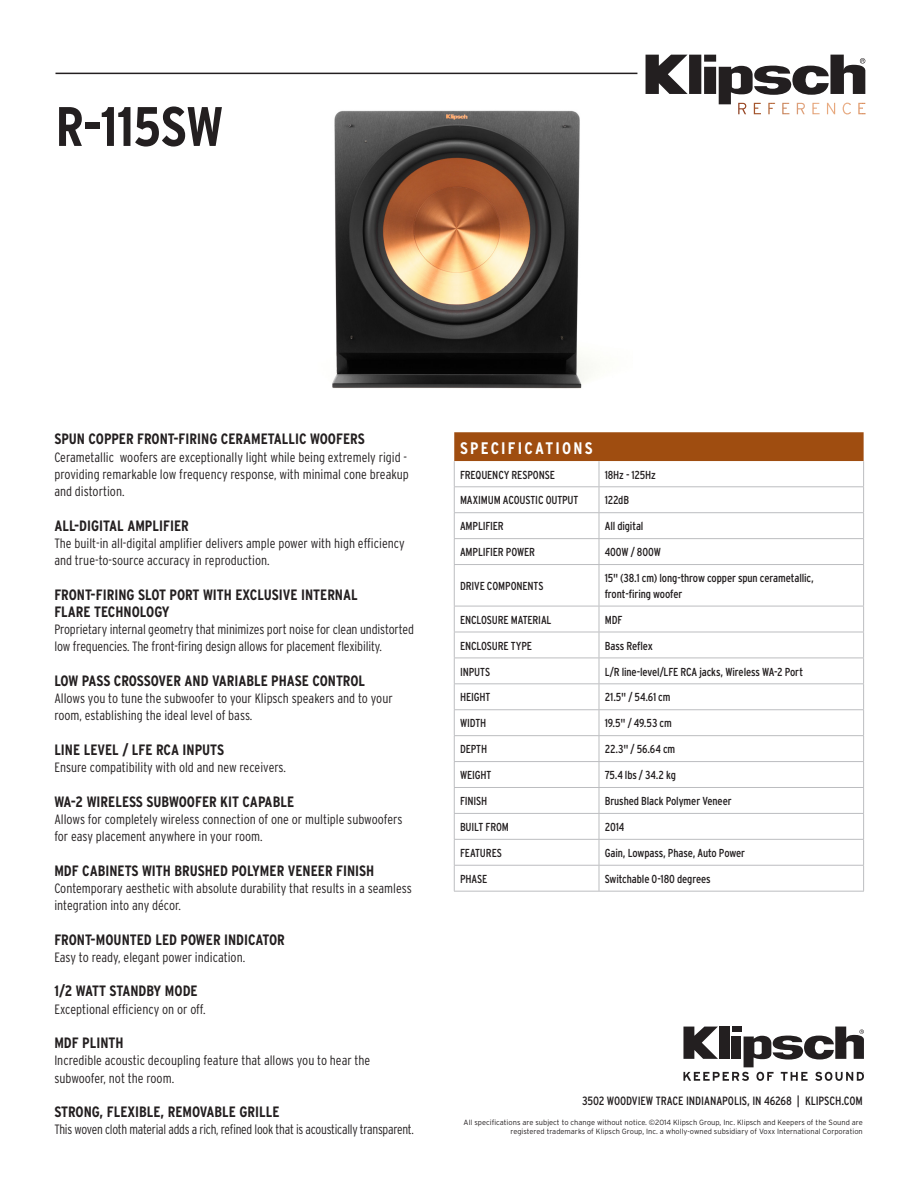
<style>
.page{position:relative;width:918px;height:1188px;background:#fff}
.page>*{position:absolute;margin:0;border:0;box-sizing:border-box;transform-origin:0 0}
.Serie_-_Black_Left{font:700 condensed 55.5px "Interstate";letter-spacing:-.015em;color:#231f20}
.Spec___Bold{font:700 condensed 16.65px "Interstate";letter-spacing:.135em;color:#fff}
.t1{font:700 condensed 15px/17.2px "Interstate";color:#231f20}
.t2{font:300 condensed 13.5px/17.2px "Interstate";color:#231f20}
.t3{font:300 condensed 13.5px "Interstate";letter-spacing:-.02em;color:#231f20;scale:.96 1}
.t4{font:condensed 12px "Interstate";letter-spacing:-.005em;color:#231f20}
.Spec___Bold-2{font:condensed 11.55px/15.5px "Interstate";letter-spacing:-.01em;color:#231f20}
.t5{font:300 7.5px/9px "Interstate";color:#231f20;text-align:right}
</style>
<div class="page">
<img style="left:281px;top:72px;width:352px;height:317px">
<hr style="left:56px;top:73px;width:581px;height:1px;background:#231f20">
<svg style="left:683px;top:1027px;width:181px;height:54px"></svg>
<svg style="left:455px;top:565px;width:144px;height:326px"></svg>
<svg style="left:600px;top:605px;width:263px;height:286px"></svg>
<hr style="left:454px;top:564px;width:145px;height:1px;background:#bcbdc0">
<hr style="left:454px;top:565px;width:1px;height:41px;background:#bcbdc0">
<hr style="left:599px;top:564px;width:265px;height:1px;background:#bcbdc0">
<hr style="left:599px;top:565px;width:1px;height:41px;background:#bcbdc0">
<hr style="left:863px;top:565px;width:1px;height:41px;background:#bcbdc0">
<hr style="left:454px;top:606px;width:145px;height:1px;background:#bcbdc0">
<hr style="left:454px;top:632px;width:145px;height:1px;background:#bcbdc0">
<svg style="left:454px;top:606px;width:1px;height:285px"></svg>
<svg style="left:599px;top:607px;width:1px;height:284px"></svg>
<svg style="left:863px;top:607px;width:1px;height:284px"></svg>
<hr style="left:599px;top:606px;width:265px;height:1px;background:#bcbdc0">
<hr style="left:599px;top:632px;width:265px;height:1px;background:#bcbdc0">
<hr style="left:454px;top:658px;width:145px;height:1px;background:#bcbdc0">
<hr style="left:599px;top:658px;width:265px;height:1px;background:#bcbdc0">
<hr style="left:454px;top:684px;width:145px;height:1px;background:#bcbdc0">
<hr style="left:599px;top:684px;width:265px;height:1px;background:#bcbdc0">
<hr style="left:454px;top:709px;width:145px;height:1px;background:#bcbdc0">
<hr style="left:599px;top:709px;width:265px;height:1px;background:#bcbdc0">
<hr style="left:454px;top:735px;width:145px;height:1px;background:#bcbdc0">
<hr style="left:599px;top:735px;width:265px;height:1px;background:#bcbdc0">
<hr style="left:454px;top:761px;width:145px;height:1px;background:#bcbdc0">
<hr style="left:599px;top:761px;width:265px;height:1px;background:#bcbdc0">
<hr style="left:454px;top:787px;width:145px;height:1px;background:#bcbdc0">
<hr style="left:599px;top:787px;width:265px;height:1px;background:#bcbdc0">
<hr style="left:454px;top:813px;width:145px;height:1px;background:#bcbdc0">
<hr style="left:599px;top:813px;width:265px;height:1px;background:#bcbdc0">
<hr style="left:454px;top:839px;width:145px;height:1px;background:#bcbdc0">
<hr style="left:599px;top:839px;width:265px;height:1px;background:#bcbdc0">
<hr style="left:454px;top:865px;width:145px;height:1px;background:#bcbdc0">
<hr style="left:599px;top:865px;width:265px;height:1px;background:#bcbdc0">
<hr style="left:454px;top:891px;width:145px;height:1px;background:#bcbdc0">
<hr style="left:599px;top:891px;width:265px;height:1px;background:#bcbdc0">
<svg style="left:454px;top:432px;width:410px;height:132px"></svg>
<hr style="left:599px;top:512px;width:265px;height:1px;background:#bcbdc0">
<svg style="left:646px;top:55px;width:219px;height:49px"></svg>
<img style="left:738px;top:103px;width:128px;height:11px">
<p class="Serie_-_Black_Left" style="left:56px;top:95px;width:169px">R-115SW</p>
<p class="t1" style="left:54px;top:430px;width:312px">SPUN COPPER FRONT-FIRING CERAMETALLIC WOOFERS</p>
<p class="t2" style="left:54px;top:448px;width:356px;text-align:justify">Cerametallic woofers are exceptionally light while being extremely rigid - providing remarkable low frequency response, with minimal cone breakup and distortion.</p>
<p class="t1" style="left:54px;top:517px;width:136px">ALL-DIGITAL AMPLIFIER</p>
<p class="t2" style="left:54px;top:534px;width:352px">The built-in all-digital amplifier delivers ample power with high efficiency and true-to-source accuracy in reproduction.</p>
<p class="t1" style="left:54px;top:586px;width:305px">FRONT-FIRING SLOT PORT WITH EXCLUSIVE INTERNAL<br>FLARE TECHNOLOGY</p>
<p class="t2" style="left:54px;top:621px;width:361px">Proprietary internal geometry that minimizes port noise for clean undistorted low frequencies. The front-firing design allows for placement flexibility.</p>
<p class="t1" style="left:54px;top:672px;width:312px">LOW PASS CROSSOVER AND VARIABLE PHASE CONTROL</p>
<p class="t2" style="left:54px;top:690px;width:340px">Allows you to tune the subwoofer to your Klipsch speakers and to your room, establishing the ideal level of bass.</p>
<p class="t1" style="left:54px;top:741px;width:171px">LINE LEVEL / LFE RCA INPUTS</p>
<p class="t2" style="left:54px;top:759px;width:233px">Ensure compatibility with old and new receivers.</p>
<p class="t1" style="left:54px;top:793px;width:241px">WA-2 WIRELESS SUBWOOFER KIT CAPABLE</p>
<p class="t2" style="left:54px;top:810px;width:350px">Allows for completely wireless connection of one or multiple subwoofers for easy placement anywhere in your room.</p>
<p class="t1" style="left:54px;top:862px;width:322px">MDF CABINETS WITH BRUSHED POLYMER VENEER FINISH</p>
<p class="t2" style="left:54px;top:879px;width:359px">Contemporary aesthetic with absolute durability that results in a seamless integration into any décor.</p>
<p class="t1" style="left:54px;top:931px;width:232px">FRONT-MOUNTED LED POWER INDICATOR</p>
<p class="t2" style="left:54px;top:948px;width:192px">Easy to ready, elegant power indication.</p>
<p class="t1" style="left:54px;top:982px;width:145px">1/2 WATT STANDBY MODE</p>
<p class="t2" style="left:54px;top:1000px;width:153px">Exceptional efficiency on or off.</p>
<p class="t1" style="left:54px;top:1034px;width:71px">MDF PLINTH</p>
<p class="t2" style="left:54px;top:1052px;width:318px">Incredible acoustic decoupling feature that allows you to hear the subwoofer, not the room.</p>
<p class="t1" style="left:54px;top:1103px;width:227px">STRONG, FLEXIBLE, REMOVABLE GRILLE</p>
<p class="t3" style="left:54px;top:1122px;width:376px">This woven cloth material adds a rich, refined look that is acoustically transparent.</p>
<p class="Spec___Bold" style="left:460px;top:439px;width:134px">SPECIFICATIONS</p>
<p class="Spec___Bold-2" style="left:460px;top:467px;width:96px">FREQUENCY RESPONSE</p>
<p class="Spec___Bold-2" style="left:605px;top:467px;width:53px">18Hz - 125Hz</p>
<p class="Spec___Bold-2" style="left:460px;top:493px;width:120px">MAXIMUM ACOUSTIC OUTPUT</p>
<p class="Spec___Bold-2" style="left:605px;top:493px;width:26px">122dB</p>
<p class="Spec___Bold-2" style="left:460px;top:518px;width:45px">AMPLIFIER</p>
<p class="Spec___Bold-2" style="left:605px;top:518px;width:40px">All digital</p>
<p class="Spec___Bold-2" style="left:460px;top:544px;width:77px">AMPLIFIER POWER</p>
<p class="Spec___Bold-2" style="left:605px;top:544px;width:58px">400W / 800W</p>
<p class="Spec___Bold-2" style="left:460px;top:578px;width:85px">DRIVE COMPONENTS</p>
<p class="Spec___Bold-2" style="left:605px;top:570px;width:211px">15" (38.1 cm) long-throw copper spun cerametallic, front-firing woofer</p>
<p class="Spec___Bold-2" style="left:460px;top:612px;width:93px">ENCLOSURE MATERIAL</p>
<p class="Spec___Bold-2" style="left:605px;top:612px;width:19px">MDF</p>
<p class="Spec___Bold-2" style="left:460px;top:638px;width:73px">ENCLOSURE TYPE</p>
<p class="Spec___Bold-2" style="left:605px;top:638px;width:50px">Bass Reflex</p>
<p class="Spec___Bold-2" style="left:460px;top:664px;width:32px">INPUTS</p>
<p class="Spec___Bold-2" style="left:605px;top:664px;width:200px">L/R line-level/LFE RCA jacks, Wireless WA-2 Port</p>
<p class="Spec___Bold-2" style="left:460px;top:690px;width:32px">HEIGHT</p>
<p class="Spec___Bold-2" style="left:605px;top:690px;width:67px">21.5" / 54.61 cm</p>
<p class="Spec___Bold-2" style="left:460px;top:716px;width:28px">WIDTH</p>
<p class="Spec___Bold-2" style="left:605px;top:716px;width:69px">19.5" / 49.53 cm</p>
<p class="Spec___Bold-2" style="left:460px;top:741px;width:29px">DEPTH</p>
<p class="Spec___Bold-2" style="left:605px;top:741px;width:72px">22.3" / 56.64 cm</p>
<p class="Spec___Bold-2" style="left:460px;top:767px;width:33px">WEIGHT</p>
<p class="Spec___Bold-2" style="left:605px;top:767px;width:73px">75.4 lbs / 34.2 kg</p>
<p class="Spec___Bold-2" style="left:460px;top:793px;width:29px">FINISH</p>
<p class="Spec___Bold-2" style="left:605px;top:793px;width:128px">Brushed Black Polymer Veneer</p>
<p class="Spec___Bold-2" style="left:460px;top:819px;width:51px">BUILT FROM</p>
<p class="Spec___Bold-2" style="left:605px;top:819px;width:21px">2014</p>
<p class="Spec___Bold-2" style="left:460px;top:845px;width:44px">FEATURES</p>
<p class="Spec___Bold-2" style="left:605px;top:845px;width:142px">Gain, Lowpass, Phase, Auto Power</p>
<p class="Spec___Bold-2" style="left:460px;top:871px;width:29px">PHASE</p>
<p class="Spec___Bold-2" style="left:605px;top:871px;width:108px">Switchable 0-180 degrees</p>
<p class="t4" style="left:582px;top:1094px;width:282px">3502 WOODVIEW TRACE INDIANAPOLIS, IN 46268 | KLIPSCH.COM</p>
<p class="t5" style="left:464px;top:1118px;width:401px">All specifications are subject to change without notice. ©2014 Klipsch Group, Inc. Klipsch and Keepers of the Sound are registered trademarks of Klipsch Group, Inc. a wholly-owned subsidiary of Voxx International Corporation</p>
</div>
